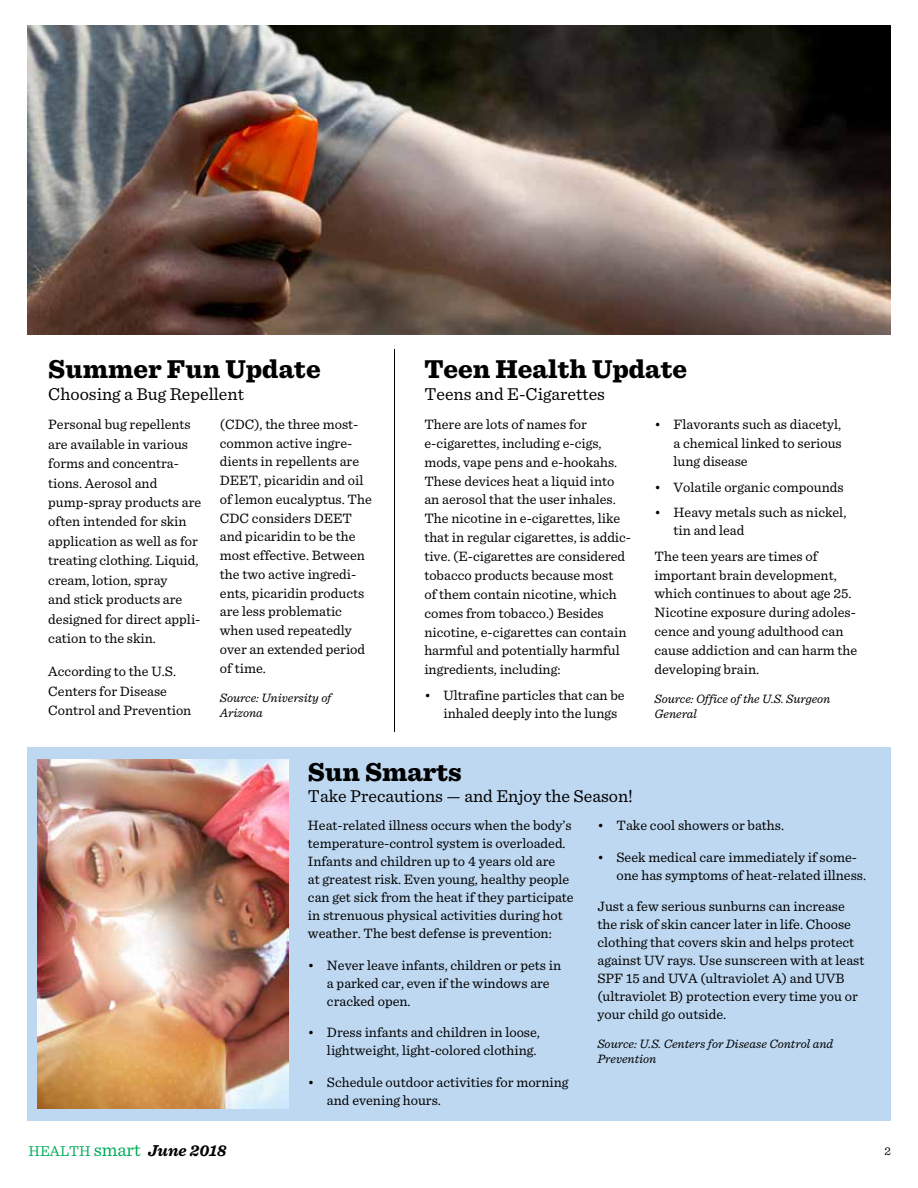
<style>
.page{position:relative;width:918px;height:1188px;background:#fff}
.page>*{position:absolute;margin:0;border:0;box-sizing:border-box;transform-origin:0 0}
.t1{font:900 27px "Sentinel";color:#000}
.t2{font:18px "Sentinel";color:#000}
.t3{font:italic 700 16.5px "Sentinel";color:#000}
.t4{font:14.25px/18.9px "Sentinel";color:#000}
.t5{font:italic 12.75px/15.3px "Sentinel";color:#000}
.t6{font:12px "Sentinel";color:#000}
.s1{font-weight:400;font-style:normal;font-size:15px;color:#00ad5a}
.s2{font-weight:400;font-style:normal;font-size:18.75px;color:#00ad5a}
</style>
<div class="page">
<img style="left:27px;top:26px;width:864px;height:309px">
<div style="left:27px;top:747px;width:864px;height:373px;background:#bed8f1"></div>
<img style="left:38px;top:759px;width:250px;height:350px">
<hr style="left:394px;top:349px;width:1px;height:383px;background:#000">
<h1 class="t1" style="left:48px;top:347px;width:274px">Summer Fun Update</h1>
<p class="t2" style="left:48px;top:380px;width:197px">Choosing a Bug Repellent</p>
<p class="t4" style="left:48px;top:414px;width:154px;line-height:19.5px">Personal bug repellents are available in various forms and concentra&shy;tions. Aerosol and pump-spray products are often intended for skin application as well as for treating clothing. Liquid, cream, lotion, spray<br>and stick products are designed for direct appli&shy;cation to the skin.</p>
<p class="t4" style="left:48px;top:661px;width:145px;line-height:19.5px">According to the U.S.<br>Centers for Disease<br>Control and Prevention</p>
<p class="t4" style="left:220px;top:414px;width:153px">(CDC), the three most&shy;common active ingre&shy;dients in repellents are<br>DEET, picaridin and oil of lemon eucalyptus. The<br>CDC considers DEET and picaridin to be the most effective. Between the two active ingredi&shy;ents, picaridin products are less problematic when used repeatedly over an extended period of time.</p>
<p class="t5" style="left:220px;top:689px;width:113px">Source: University of<br>Arizona</p>
<h1 class="t1" style="left:424px;top:347px;width:264px">Teen Health Update</h1>
<p class="t2" style="left:424px;top:380px;width:182px">Teens and E-Cigarettes</p>
<p class="t4" style="left:424px;top:414px;width:208px">There are lots of names for e-cigarettes, including e-cigs, mods, vape pens and e-hookahs.<br>These devices heat a liquid into an aerosol that the user inhales.<br>The nicotine in e-cigarettes, like that in regular cigarettes, is addic&shy;tive. (E-cigarettes are considered tobacco products because most<br>of them contain nicotine, which comes from tobacco.) Besides nicotine, e-cigarettes can contain harmful and potentially harmful ingredients, including:</p>
<p class="t4" style="left:443px;top:685px;width:183px;line-height:18.1px;text-indent:-19px">• Ultrafine particles that can be inhaled deeply into the lungs</p>
<p class="t4" style="left:674px;top:414px;width:170px;line-height:18.5px;text-align:justify;text-indent:-19px">• Flavorants such as diacetyl, a chemical linked to serious lung disease</p>
<p class="t4" style="left:655px;top:476px;width:191px">• Volatile organic compounds</p>
<p class="t4" style="left:674px;top:502px;width:174px;line-height:18.1px;text-indent:-19px">• Heavy metals such as nickel, tin and lead</p>
<p class="t4" style="left:655px;top:546px;width:204px">The teen years are times of important brain development, which continues to about age 25.<br>Nicotine exposure during adoles&shy;cence and young adulthood can cause addiction and can harm the developing brain.</p>
<p class="t5" style="left:655px;top:690px;width:177px">Source: Office of the U.S. Surgeon<br>General</p>
<h1 class="t1" style="left:308px;top:750px;width:155px">Sun Smarts</h1>
<p class="t2" style="left:308px;top:783px;width:327px">Take Precautions — and Enjoy the Season!</p>
<p class="t3" style="left:28px;top:1138px;width:199px"><span class="s1">HEALTH</span> <span class="s2">smart</span> June 2018</p>
<p class="t4" style="left:308px;top:816px;width:267px;line-height:18px">Heat-related illness occurs when the body’s temperature-control system is overloaded.<br>Infants and children up to 4 years old are<br>at greatest risk. Even young, healthy people can get sick from the heat if they participate in strenuous physical activities during hot weather. The best defense is prevention:</p>
<p class="t4" style="left:327px;top:955px;width:236px;line-height:18px;text-indent:-19px">• Never leave infants, children or pets in a parked car, even if the windows are cracked open.</p>
<p class="t4" style="left:308px;top:1023px;width:234px;line-height:18px;text-align:right">• Dress infants and children in loose, lightweight, light-colored clothing.</p>
<p class="t4" style="left:327px;top:1072px;width:243px;line-height:18px;text-indent:-19px">• Schedule outdoor activities for morning and evening hours.</p>
<p class="t4" style="left:597px;top:815px;width:188px">• Take cool showers or baths.</p>
<p class="t4" style="left:617px;top:847px;width:251px;line-height:18px;text-indent:-19px">• Seek medical care immediately if some&shy;one has symptoms of heat-related illness.</p>
<p class="t4" style="left:597px;top:897px;width:268px;line-height:18px">Just a few serious sunburns can increase the risk of skin cancer later in life. Choose clothing that covers skin and helps protect against UV rays. Use sunscreen with at least SPF 15 and UVA (ultraviolet A) and UVB (ultraviolet B) protection every time you or your child go outside.</p>
<p class="t5" style="left:597px;top:1035px;width:237px">Source: U.S. Centers for Disease Control and<br>Prevention</p>
<p class="t6" style="left:884px;top:1142px;width:8px">2</p>
</div>
